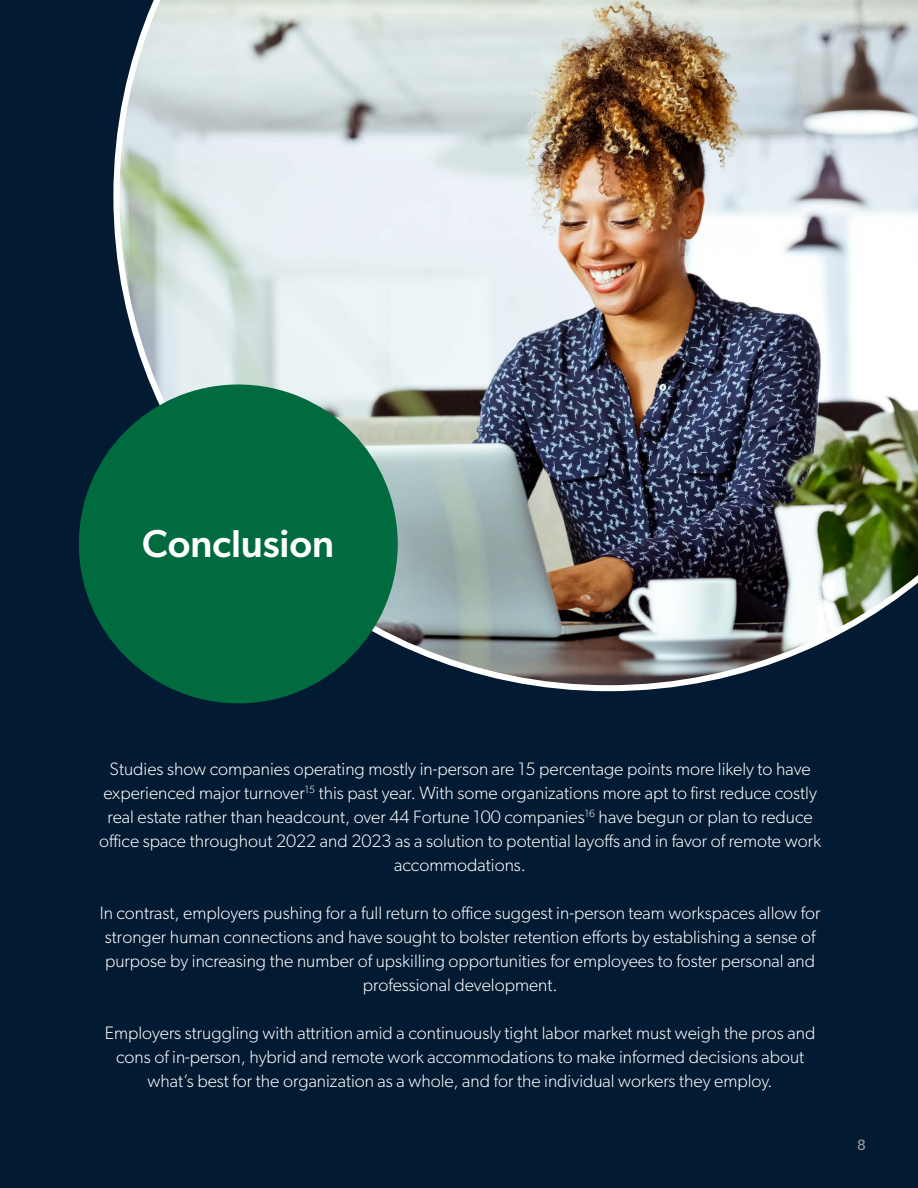
<style>
.page{position:relative;width:918px;height:1188px;background:#021a32}
.page>*{position:absolute;margin:0;border:0;box-sizing:border-box;transform-origin:0 0}
.t1{font:500 39px "Gibson";color:#fff}
.t2{font:300 18px/24px "Gibson";color:#fff;text-align:center}
.t3{font:15px "Gibson";color:#9a9b9c}
</style>
<div class="page">
<img style="left:113px;top:0;width:805px;height:691px">
<div style="left:80px;top:386px;width:316px;height:316px;background:#006b3f;border-radius:50%"></div>
<h1 class="t1" style="left:142px;top:520px;width:193px">Conclusion</h1>
<p class="t2" style="left:99px;top:756px;width:723px">Studies show companies operating mostly in-person are 15 percentage points more likely to have experienced major turnover<sup>15</sup> this past year. With some organizations more apt to first reduce costly real estate rather than headcount, over 44 Fortune 100 companies<sup>16</sup> have begun or plan to reduce office space throughout 2022 and 2023 as a solution to potential layoffs and in favor of remote work accommodations.</p>
<p class="t2" style="left:100px;top:900px;width:722px">In contrast, employers pushing for a full return to office suggest in-person team workspaces allow for stronger human connections and have sought to bolster retention efforts by establishing a sense of purpose by increasing the number of upskilling opportunities for employees to foster personal and professional development.</p>
<p class="t2" style="left:105px;top:1020px;width:712px">Employers struggling with attrition amid a continuously tight labor market must weigh the pros and cons of in-person, hybrid and remote work accommodations to make informed decisions about what’s best for the organization as a whole, and for the individual workers they employ.</p>
<p class="t3" style="left:857px;top:1136px;width:10px">8</p>
</div>
